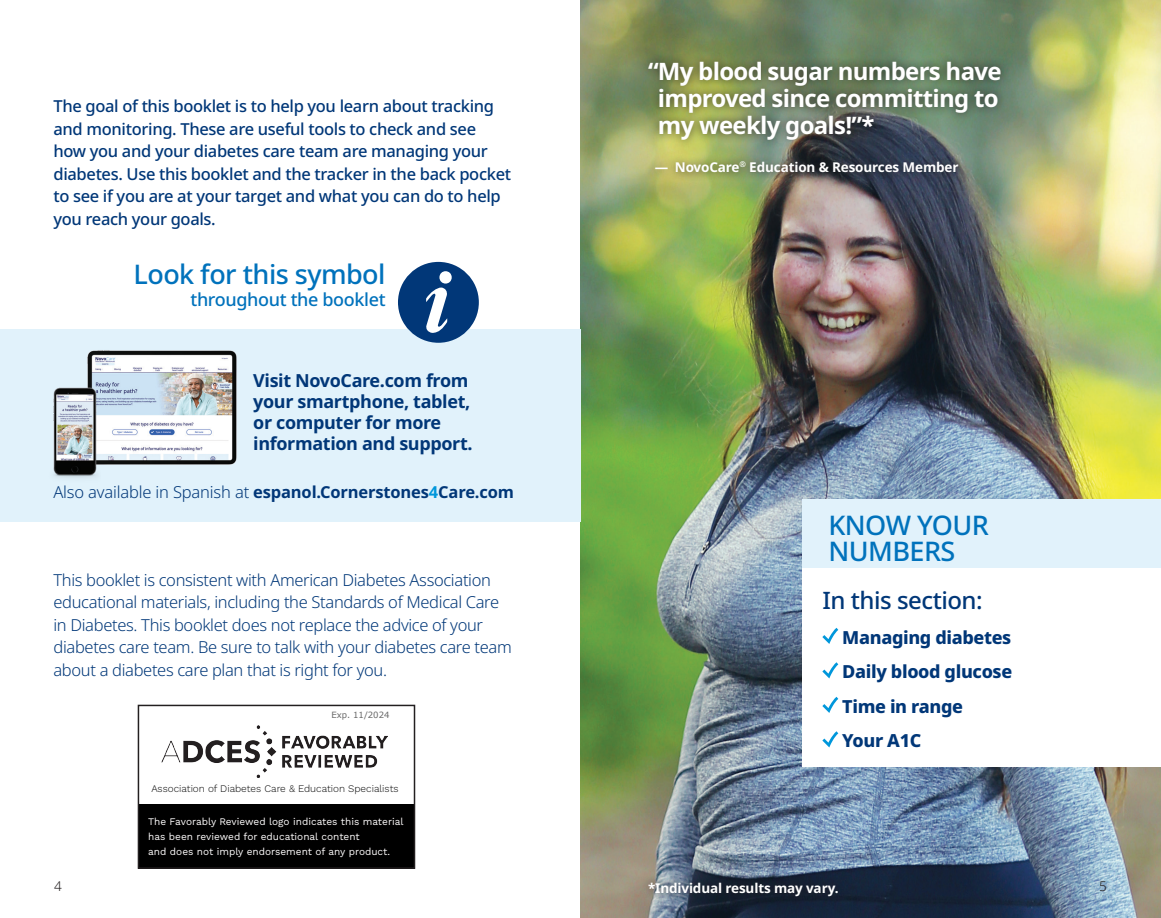
<style>
.page{position:relative;width:1161px;height:918px;background:#fff}
.page>*{position:absolute;margin:0;border:0;box-sizing:border-box;transform-origin:0 0}
.chart_head{font:500 27px "Apis";letter-spacing:-.02em;color:#0072bc}
.Headline{font:500 27px/25.5px "Apis";letter-spacing:-.02em;color:#0072bc}
.body_text{font:700 24px/27px "Apis";letter-spacing:-.03em;color:#fff}
.chart_head-2{font:500 24px "Apis";letter-spacing:-.02em;color:#013778}
.Terchiery_subhead-ch{font:700 18px/21px "Apis";letter-spacing:-.02em;color:#013778}
.t1{font:800 18px "Apis";letter-spacing:-.02em;color:#013778}
.chart_head-3{font:500 18px "Apis";letter-spacing:-.02em;color:#0072bc}
.body_text-2{font:500 16.5px/22.5px "Apis";letter-spacing:-.02em;color:#013778}
.body_text-3{font:300 16.5px/22.5px "Apis";letter-spacing:-.02em;color:#013778}
.body_text-4{font:700 16.5px "Apis";letter-spacing:-.01em;color:#013778}
.body_text-5{font:700 13.5px "Apis";letter-spacing:-.01em;color:#fff}
.t2{font:300 13.5px "Apis";color:#231f20}
.t3{font:10.05px/15px "Work Sans";color:#fffefe}
.t4{font:300 10.05px "Work Sans";color:#000}
.t5{font:8.55px "Verdana";color:#666}
.s1{font-weight:300}
.s2{color:#0097db}
</style>
<div class="page">
<img style="left:580px;top:0;width:581px;height:918px">
<div style="left:0;top:329px;width:580px;height:192px;background:#e1f2fb"></div>
<div style="left:398px;top:262px;width:81px;height:81px;background:#013778;border-radius:50%"></div>
<svg style="left:426px;top:271px;width:26px;height:62px"></svg>
<img style="left:87px;top:350px;width:150px;height:115px">
<img style="left:53px;top:382px;width:48px;height:96px">
<div style="left:803px;top:565px;width:358px;height:201px;background:#fff"></div>
<svg style="left:822px;top:628px;width:16px;height:16px"></svg>
<svg style="left:822px;top:662px;width:16px;height:16px"></svg>
<svg style="left:822px;top:697px;width:16px;height:16px"></svg>
<svg style="left:822px;top:731px;width:16px;height:16px"></svg>
<div style="left:803px;top:500px;width:358px;height:68px;background:#e1f2fb"></div>
<div style="left:639px;top:52px;width:371px;height:130px;background:#231f20;opacity:.75"></div>
<div style="left:141px;top:804px;width:271px;height:62px;background:#000"></div>
<img style="left:161px;top:726px;width:226px;height:52px">
<div style="left:138px;top:705px;width:277px;height:164px;border:2px solid #231f20"></div>
<div style="left:640px;top:874px;width:206px;height:31px;background:#231f20;opacity:.75"></div>
<p class="body_text-2" style="left:53px;top:95px;width:459px">The goal of this booklet is to help you learn about tracking and monitoring. These are useful tools to check and see how you and your diabetes care team are managing your diabetes. Use this booklet and the tracker in the back pocket to see if you are at your target and what you can do to help you reach your goals.</p>
<p class="chart_head" style="left:134px;top:255px;width:254px">Look for this symbol</p>
<p class="chart_head-3" style="left:190px;top:287px;width:197px">throughout the booklet</p>
<p class="Terchiery_subhead-ch" style="left:253px;top:371px;width:221px">Visit NovoCare.com from your smartphone, tablet, or computer for more information and support.</p>
<p class="body_text-4" style="left:53px;top:480px;width:462px"><span class="s1">Also available in Spanish at</span> espanol.Cornerstones<span class="s2">4</span>Care.com</p>
<p class="body_text-3" style="left:53px;top:569px;width:460px">This booklet is consistent with American Diabetes Association educational materials, including the Standards of Medical Care in Diabetes. This booklet does not replace the advice of your diabetes care team. Be sure to talk with your diabetes care team about a diabetes care plan that is right for you.</p>
<p class="t5" style="left:331px;top:709px;width:60px">Exp. 11/2024</p>
<p class="t4" style="left:151px;top:781px;width:249px">Association of Diabetes Care &amp; Education Specialists</p>
<p class="t3" style="left:148px;top:813px;width:257px">The Favorably Reviewed logo indicates this material has been reviewed for educational content<br>and does not imply endorsement of any product.</p>
<p class="body_text" style="left:658px;top:58px;width:345px;text-indent:-10px">“My blood sugar numbers have improved since committing to my weekly goals!”*</p>
<p class="body_text-5" style="left:655px;top:157px;width:305px">— NovoCare<sup>®</sup> Education &amp; Resources Member</p>
<p class="Headline" style="left:828px;top:514px;width:162px">KNOW YOUR<br>NUMBERS</p>
<p class="chart_head-2" style="left:822px;top:584px;width:162px">In this section:</p>
<p class="t1" style="left:842px;top:624px;width:171px">Managing diabetes</p>
<p class="t1" style="left:842px;top:659px;width:171px">Daily blood glucose</p>
<p class="t1" style="left:842px;top:693px;width:122px">Time in range</p>
<p class="t1" style="left:842px;top:728px;width:81px">Your A1C</p>
<p class="t2" style="left:54px;top:877px;width:9px">4</p>
<p class="t2" style="left:1099px;top:877px;width:9px">5</p>
<p class="body_text-5" style="left:648px;top:879px;width:192px">*Individual results may vary.</p>
</div>
